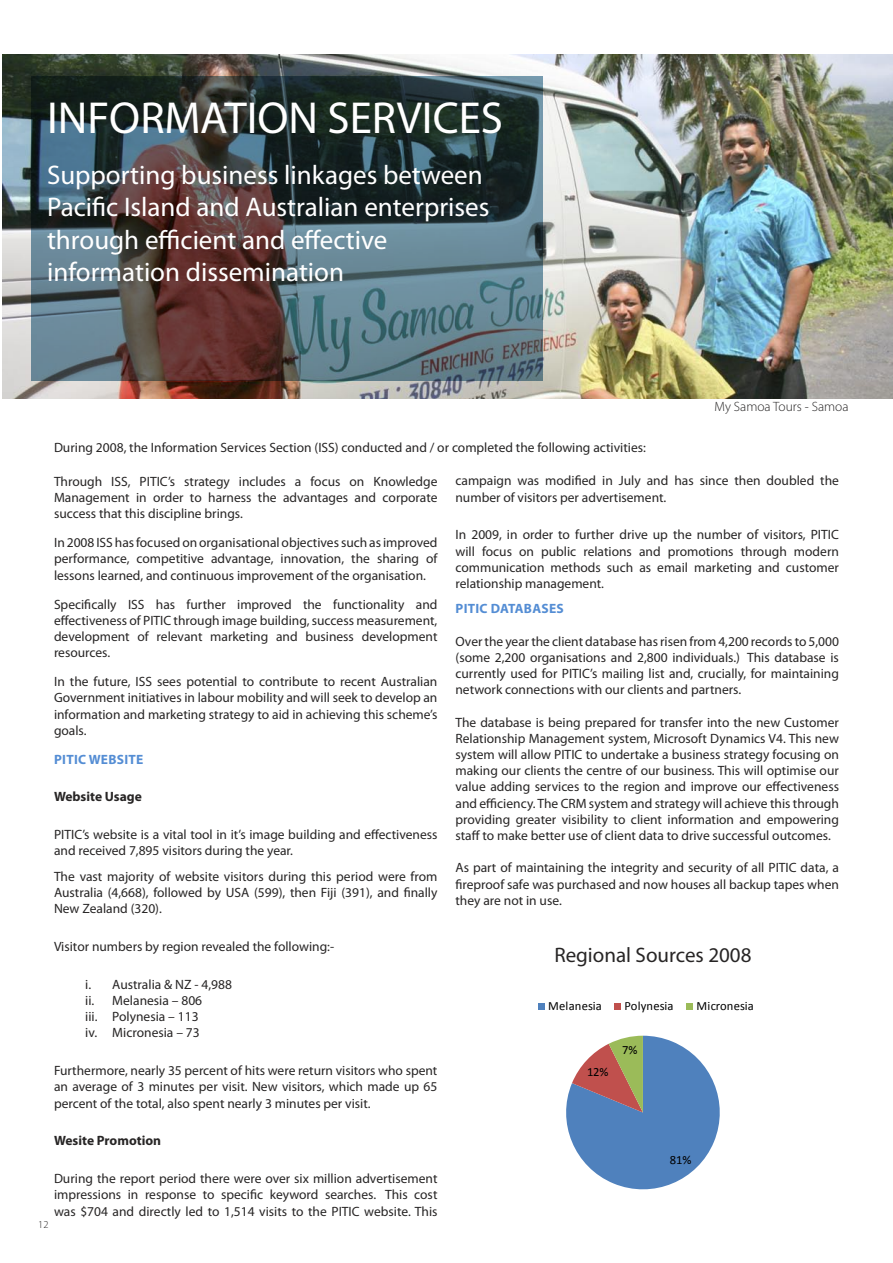
<style>
.page{position:relative;width:893px;height:1263px;background:#fff}
.page>*{position:absolute;margin:0;border:0;box-sizing:border-box;transform-origin:0 0}
.t1{font:45px "Myriad Pro";color:#fff}
.t2{font:27px/32.4px "Myriad Pro";color:#fff}
.t3{font:21px "Myriad Pro";color:#272525}
.t4{font:13.5px/16.2px "Myriad Pro";color:#272525;text-align:justify}
.t5{font:700 13.5px "Myriad Pro";color:#272525}
.t6{font:700 13.5px "Myriad Pro";letter-spacing:.02em;color:#548dd4}
.t7{font:300 13.5px "Myriad Pro";color:#272525}
.t8{font:12.6px "Calibri";letter-spacing:.015em;color:#000}
.t9{font:300 10.5px "Myriad Pro";color:#272525}
</style>
<div class="page">
<img style="left:2px;top:54px;width:891px;height:344px">
<svg style="left:31px;top:76px;width:512px;height:305px;background:#465054"></svg>
<svg style="left:566px;top:1036px;width:154px;height:154px"></svg>
<div style="left:538px;top:1003px;width:7px;height:6px;background:#4f81bd"></div>
<div style="left:614px;top:1003px;width:7px;height:6px;background:#c0504d"></div>
<div style="left:686px;top:1003px;width:7px;height:6px;background:#9bbb59"></div>
<h1 class="t1" style="left:47px;top:93px;width:458px">INFORMATION SERVICES</h1>
<h2 class="t2" style="left:47px;top:159px;width:444px">Supporting business linkages between Pacific Island and Australian enterprises through efficient and effective information dissemination</h2>
<p class="t4" style="left:54px;top:439px;width:593px">During 2008, the Information Services Section (ISS) conducted and / or completed the following activities:</p>
<p class="t7" style="left:714px;top:399px;width:136px">My Samoa Tours - Samoa</p>
<p class="t4" style="left:54px;top:473px;width:385px">Through ISS, PITIC’s strategy includes a focus on Knowledge Management in order to harness the advantages and corporate success that this discipline brings.</p>
<p class="t4" style="left:54px;top:535px;width:385px">In 2008 ISS has focused on organisational objectives such as improved performance, competitive advantage, innovation, the sharing of lessons learned, and continuous improvement of the organisation.</p>
<p class="t4" style="left:54px;top:596px;width:385px">Specifically ISS has further improved the functionality and effectiveness of PITIC through image building, success measurement, development of relevant marketing and business development resources.</p>
<p class="t4" style="left:54px;top:674px;width:385px">In the future, ISS sees potential to contribute to recent Australian Government initiatives in labour mobility and will seek to develop an information and marketing strategy to aid in achieving this scheme’s goals.</p>
<p class="t6" style="left:54px;top:751px;width:91px">PITIC WEBSITE</p>
<p class="t5" style="left:54px;top:789px;width:89px">Website Usage</p>
<p class="t4" style="left:54px;top:827px;width:385px">PITIC’s website is a vital tool in it’s image building and effectiveness and received 7,895 visitors during the year.</p>
<p class="t4" style="left:54px;top:868px;width:385px">The vast majority of website visitors during this period were from Australia (4,668), followed by USA (599), then Fiji (391), and finally New Zealand (320).</p>
<p class="t4" style="left:54px;top:938px;width:282px">Visitor numbers by region revealed the following:-</p>
<p class="t4" style="left:85px;top:976px;width:148px;text-align:left">i. Australia &amp; NZ - 4,988 ii. Melanesia – 806<br>iii. Polynesia – 113<br>iv. Micronesia – 73</p>
<p class="t4" style="left:54px;top:1063px;width:385px">Furthermore, nearly 35 percent of hits were return visitors who spent an average of 3 minutes per visit. New visitors, which made up 65 percent of the total, also spent nearly 3 minutes per visit.</p>
<p class="t5" style="left:54px;top:1133px;width:109px">Wesite Promotion</p>
<p class="t4" style="left:54px;top:1171px;width:385px">During the report period there were over six million advertisement impressions in response to specific keyword searches. This cost was $704 and directly led to 1,514 visits to the PITIC website. This</p>
<p class="t9" style="left:38px;top:1219px;width:12px">12</p>
<p class="t4" style="left:455px;top:473px;width:385px">campaign was modified in July and has since then doubled the number of visitors per advertisement.</p>
<p class="t4" style="left:455px;top:527px;width:385px">In 2009, in order to further drive up the number of visitors, PITIC will focus on public relations and promotions through modern communication methods such as email marketing and customer relationship management.</p>
<p class="t6" style="left:456px;top:601px;width:110px">PITIC DATABASES</p>
<p class="t4" style="left:455px;top:633px;width:385px">Over the year the client database has risen from 4,200 records to 5,000 (some 2,200 organisations and 2,800 individuals.) This database is currently used for PITIC’s mailing list and, crucially, for maintaining network connections with our clients and partners.</p>
<p class="t4" style="left:455px;top:714px;width:385px">The database is being prepared for transfer into the new Customer Relationship Management system, Microsoft Dynamics V4. This new system will allow PITIC to undertake a business strategy focusing on making our clients the centre of our business. This will optimise our value adding services to the region and improve our effectiveness and efficiency. The CRM system and strategy will achieve this through providing greater visibility to client information and empowering staff to make better use of client data to drive successful outcomes.</p>
<p class="t4" style="left:455px;top:860px;width:385px">As part of maintaining the integrity and security of all PITIC data, a fireproof safe was purchased and now houses all backup tapes when they are not in use.</p>
<h3 class="t3" style="left:554px;top:944px;width:199px">Regional Sources 2008</h3>
<p class="t8" style="left:548px;top:998px;width:55px">Melanesia</p>
<p class="t8" style="left:625px;top:998px;width:51px">Polynesia</p>
<p class="t8" style="left:697px;top:998px;width:59px">Micronesia</p>
<p class="t8" style="left:587px;top:1064px;width:23px">12%</p>
<p class="t8" style="left:622px;top:1042px;width:17px">7%</p>
<p class="t8" style="left:670px;top:1152px;width:23px">81%</p>
</div>
